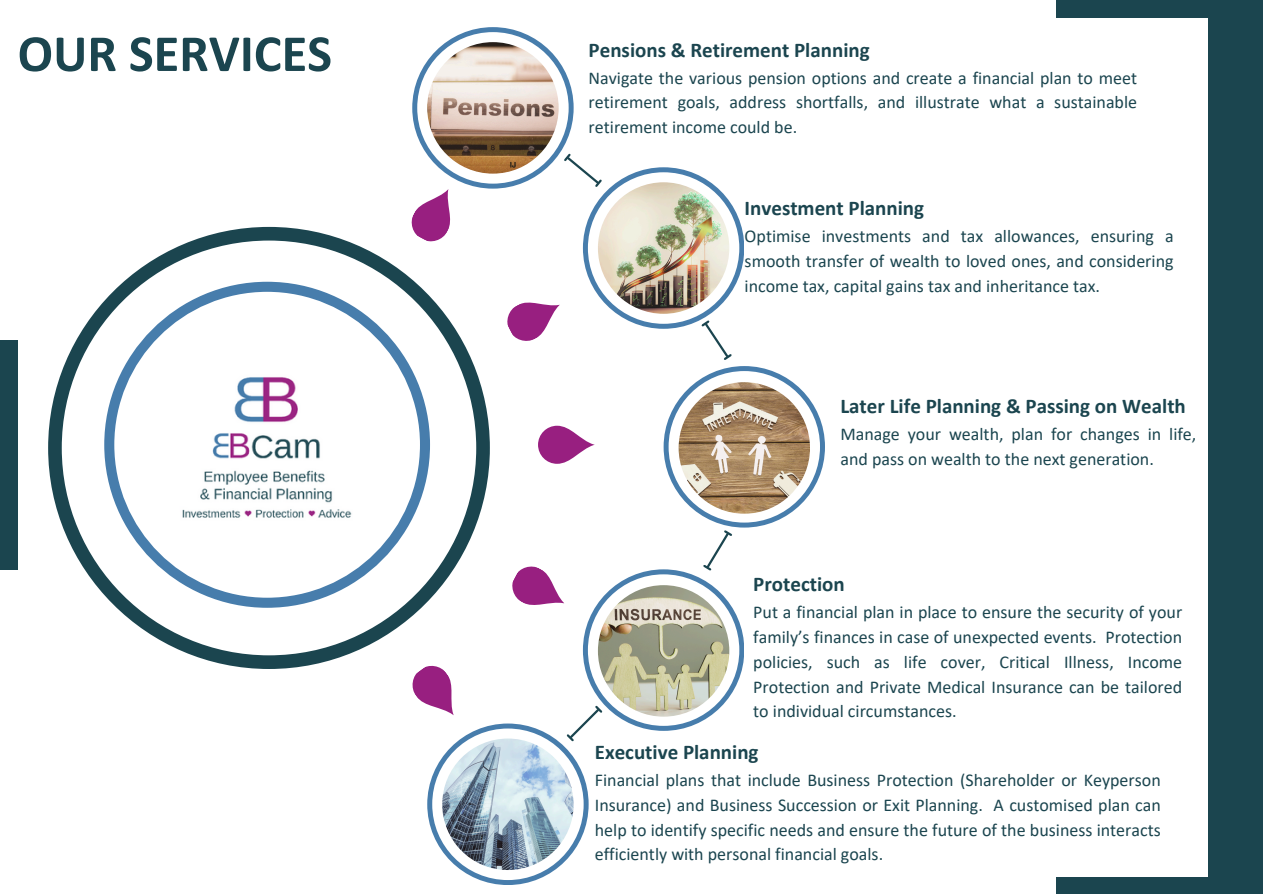
<style>
.page{position:relative;width:1263px;height:894px;background:#fff}
.page>*{position:absolute;margin:0;border:0;box-sizing:border-box;transform-origin:0 0}
.t1{font:700 52.5px "Calibri";color:#1b454f}
.t2{font:700 21px "Calibri";color:#1b454f}
.t3{font:18px/24.8px "Calibri";color:#1b454f;text-align:justify}
</style>
<div class="page">
<div style="left:1056px;top:0;width:207px;height:893px;background:#1b454f"></div>
<div style="left:55px;top:19px;width:1153px;height:858px;background:#fff"></div>
<svg style="left:48px;top:227px;width:357px;height:441px"></svg>
<div style="left:0;top:340px;width:18px;height:229px;background:#1b454f"></div>
<img style="left:170px;top:367px;width:195px;height:154px">
<svg style="left:405px;top:27px;width:419px;height:857px"></svg>
<img style="left:598px;top:585px;width:131px;height:131px;border-radius:50%">
<p class="t1" style="left:18px;top:32px;width:316px">OUR SERVICES</p>
<p class="t2" style="left:589px;top:41px;width:283px">Pensions &amp; Retirement Planning</p>
<p class="t3" style="left:589px;top:67px;width:550px">Navigate the various pension options and create a financial plan to meet retirement goals, address shortfalls, and illustrate what a sustainable retirement income could be.</p>
<p class="t2" style="left:745px;top:199px;width:181px">Investment Planning</p>
<p class="t3" style="left:745px;top:225px;width:430px">Optimise investments and tax allowances, ensuring a smooth transfer of wealth to loved ones, and considering income tax, capital gains tax and inheritance tax.</p>
<p class="t2" style="left:840px;top:397px;width:347px">Later Life Planning &amp; Passing on Wealth</p>
<p class="t3" style="left:840px;top:423px;width:357px">Manage your wealth, plan for changes in life, and pass on wealth to the next generation.</p>
<p class="t2" style="left:753px;top:575px;width:93px">Protection</p>
<p class="t3" style="left:753px;top:601px;width:430px">Put a financial plan in place to ensure the security of your family’s finances in case of unexpected events. Protection policies, such as life cover, Critical Illness, Income Protection and Private Medical Insurance can be tailored to individual circumstances.</p>
<p class="t2" style="left:595px;top:743px;width:165px">Executive Planning</p>
<p class="t3" style="left:595px;top:769px;width:567px">Financial plans that include Business Protection (Shareholder or Keyperson Insurance) and Business Succession or Exit Planning. A customised plan can help to identify specific needs and ensure the future of the business interacts efficiently with personal financial goals.</p>
</div>
